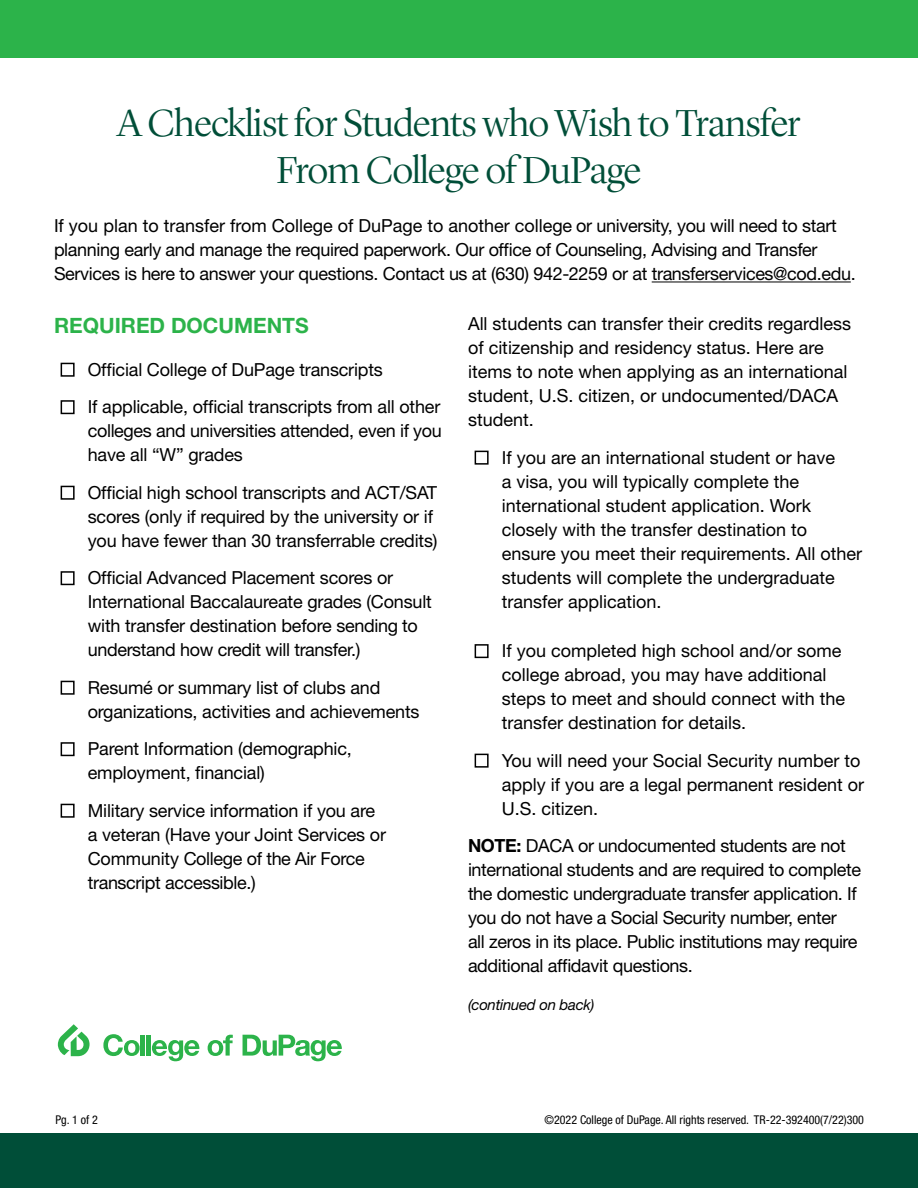
<style>
.page{position:relative;width:918px;height:1188px;background:#fff}
.page>*{position:absolute;margin:0;border:0;box-sizing:border-box;transform-origin:0 0}
.t1{font:300 39px/46.8px "Lyon Display";letter-spacing:-.015em;color:#004e38;text-align:center}
.t2{font:700 21px "Helvetica Neue LT Pro";color:#2cb34a}
.t3{font:18px/24px "Helvetica Neue LT Pro";letter-spacing:-.01em;color:#000}
.t4{font:italic 15px "Helvetica Neue LT Pro";letter-spacing:-.02em;color:#000}
.t5{font:condensed 12px "Helvetica Neue LT Pro";color:#000}
.s1{font-weight:700}
</style>
<div class="page">
<div style="left:0;top:0;width:918px;height:57px;background:#2cb34a"></div>
<hr style="left:652px;top:282px;width:199px;height:1px;background:#000">
<div style="left:0;top:1134px;width:918px;height:54px;background:#004e38"></div>
<svg style="left:58px;top:1024px;width:32px;height:32px"></svg>
<svg style="left:103px;top:1034px;width:37px;height:22px"></svg>
<hr style="left:141px;top:1035px;width:4px;height:21px;background:#2cb34a">
<hr style="left:147px;top:1035px;width:4px;height:21px;background:#2cb34a">
<svg style="left:152px;top:1040px;width:48px;height:21px"></svg>
<svg style="left:208px;top:1035px;width:25px;height:21px"></svg>
<svg style="left:243px;top:1035px;width:99px;height:26px"></svg>
<h1 class="t1" style="left:117px;top:97px;width:685px">A Checklist for Students who Wish to Transfer<br>From College of DuPage</h1>
<p class="t3" style="left:54px;top:213px;width:803px">If you plan to transfer from College of DuPage to another college or university, you will need to start planning early and manage the required paperwork. Our office of Counseling, Advising and Transfer<br>Services is here to answer your questions. Contact us at (630) 942-2259 or at transferservices@cod.edu.</p>
<p class="t2" style="left:54px;top:312px;width:256px">REQUIRED DOCUMENTS</p>
<p class="t3" style="left:61px;top:357px;width:324px">■ Official College of DuPage transcripts</p>
<p class="t3" style="left:88px;top:395px;width:356px;text-align:justify;text-indent:-27px">■ If applicable, official transcripts from all other colleges and universities attended, even if you have all “W” grades</p>
<p class="t3" style="left:88px;top:480px;width:351px;text-indent:-27px">■ Official high school transcripts and ACT/SAT scores (only if required by the university or if you have fewer than 30 transferrable credits)</p>
<p class="t3" style="left:88px;top:566px;width:346px;text-indent:-27px">■ Official Advanced Placement scores or International Baccalaureate grades (Consult with transfer destination before sending to understand how credit will transfer.)</p>
<p class="t3" style="left:88px;top:675px;width:333px;text-indent:-27px">■ Resumé or summary list of clubs and organizations, activities and achievements</p>
<p class="t3" style="left:88px;top:737px;width:266px;text-indent:-27px">■ Parent Information (demographic, employment, financial)</p>
<p class="t3" style="left:88px;top:798px;width:300px;text-indent:-27px">■ Military service information if you are a veteran (Have your Joint Services or Community College of the Air Force transcript accessible.)</p>
<p class="t3" style="left:468px;top:312px;width:385px">All students can transfer their credits regardless of citizenship and residency status. Here are items to note when applying as an international student, U.S. citizen, or undocumented/DACA student.</p>
<p class="t3" style="left:502px;top:445px;width:362px;text-indent:-27px">■ If you are an international student or have<br>a visa, you will typically complete the international student application. Work closely with the transfer destination to ensure you meet their requirements. All other students will complete the undergraduate transfer application.</p>
<p class="t3" style="left:502px;top:639px;width:345px;text-indent:-27px">■ If you completed high school and/or some college abroad, you may have additional steps to meet and should connect with the transfer destination for details.</p>
<p class="t3" style="left:502px;top:748px;width:364px;text-indent:-27px">■ You will need your Social Security number to apply if you are a legal permanent resident or<br>U.S. citizen.</p>
<p class="t3" style="left:468px;top:834px;width:395px"><span class="s1">NOTE:</span> DACA or undocumented students are not international students and are required to complete the domestic undergraduate transfer application. If you do not have a Social Security number, enter<br>all zeros in its place. Public institutions may require additional affidavit questions.</p>
<p class="t4" style="left:468px;top:995px;width:128px">(continued on back)</p>
<p class="t5" style="left:56px;top:1112px;width:44px">Pg. 1 of 2</p>
<p class="t5" style="left:544px;top:1112px;width:321px">©2022 College of DuPage. All rights reserved. TR-22-392400(7/22)300</p>
</div>
